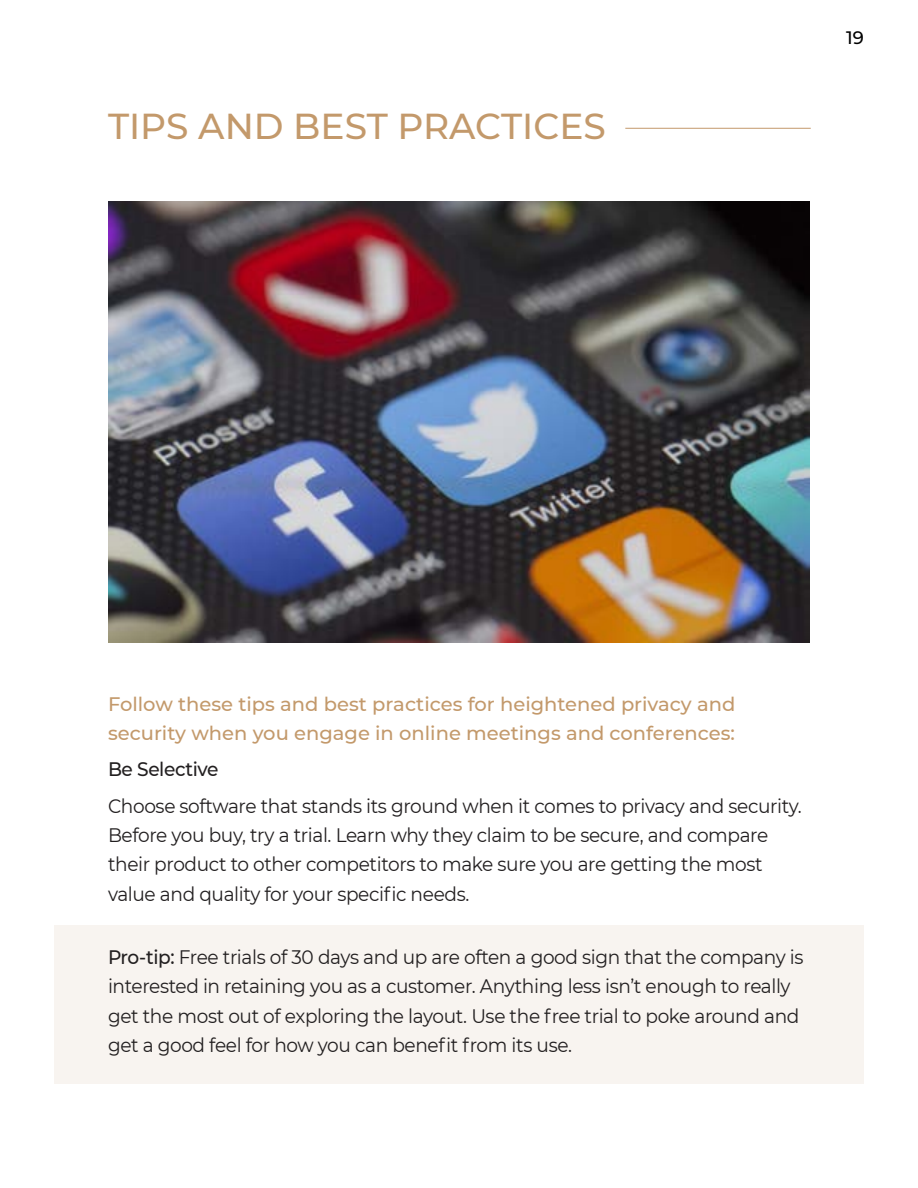
<style>
.page{position:relative;width:918px;height:1188px;background:#fff}
.page>*{position:absolute;margin:0;border:0;box-sizing:border-box;transform-origin:0 0}
.t1{font:500 36px "Montserrat";color:#c3996b}
.t2{font:19.5px/29.4px "Montserrat";letter-spacing:-.02em;color:#221f20;scale:.95 1}
.t3{font:500 19.5px/29.4px "Montserrat";color:#c3996b}
.t4{font:500 19.5px "Montserrat";letter-spacing:-.02em;color:#221f20;scale:.95 1}
.t5{font:500 18px "Montserrat";color:#000}
.s1{font-weight:500}
</style>
<div class="page">
<div style="left:54px;top:925px;width:810px;height:159px;background:#f8f4f0"></div>
<hr style="left:625px;top:128px;width:186px;height:1px;background:#c3996b">
<img style="left:108px;top:202px;width:702px;height:441px">
<h1 class="t1" style="left:108px;top:101px;width:499px">TIPS AND BEST PRACTICES</h1>
<p class="t5" style="left:846px;top:25px;width:19px">19</p>
<p class="t3" style="left:108px;top:688px;width:629px">Follow these tips and best practices for heightened privacy and security when you engage in online meetings and conferences:</p>
<p class="t4" style="left:108px;top:756px;width:118px">Be Selective</p>
<p class="t2" style="left:108px;top:790px;width:732px">Choose software that stands its ground when it comes to privacy and security.<br>Before you buy, try a trial. Learn why they claim to be secure, and compare their product to other competitors to make sure you are getting the most value and quality for your specific needs.</p>
<p class="t2" style="left:108px;top:942px;width:734px"><span class="s1">Pro-tip:</span> Free trials of 30 days and up are often a good sign that the company is interested in retaining you as a customer. Anything less isn’t enough to really get the most out of exploring the layout. Use the free trial to poke around and get a good feel for how you can benefit from its use.</p>
</div>
